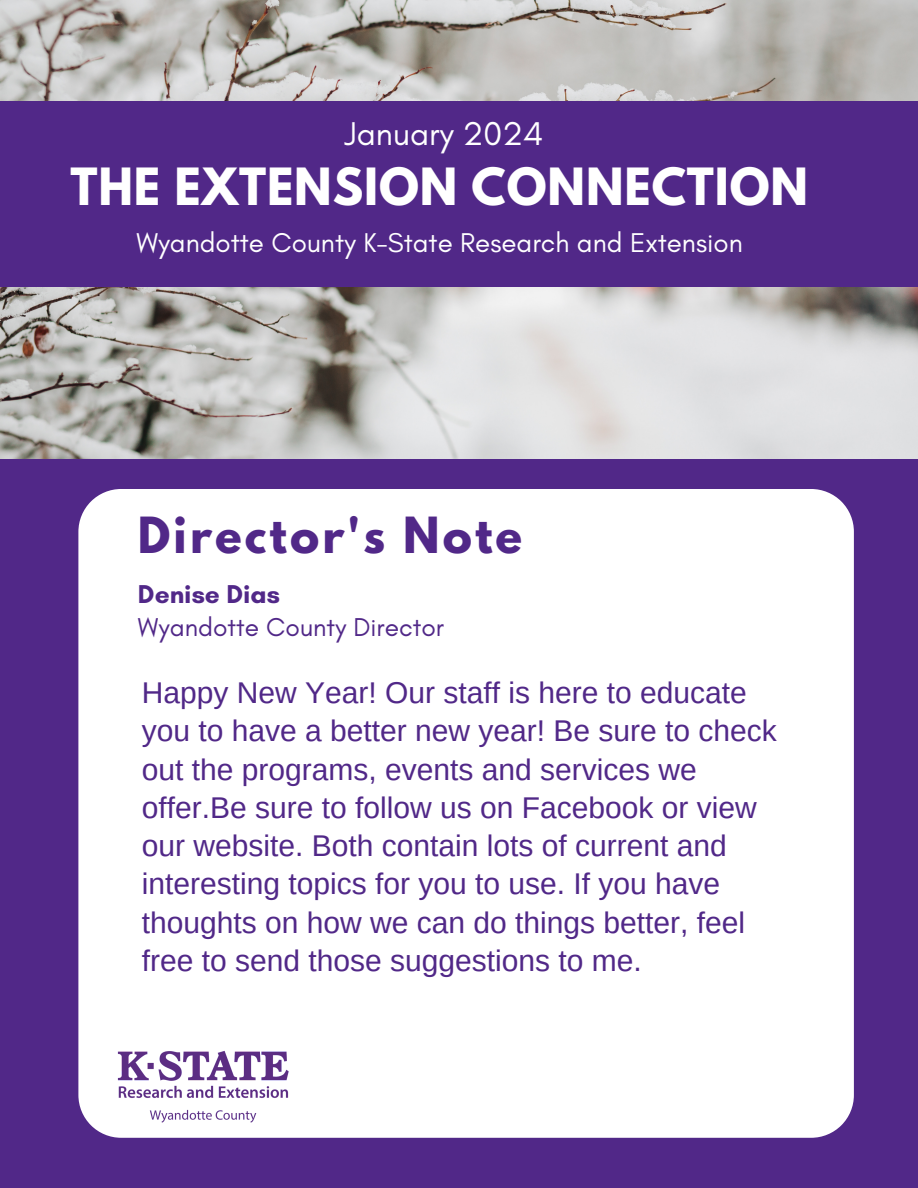
<style>
.page{position:relative;width:918px;height:1188px;background:#512888}
.page>*{position:absolute;margin:0;border:0;box-sizing:border-box;transform-origin:0 0}
.t1{font:700 45.45px "League Spartan";letter-spacing:.02em;color:#fff}
.t2{font:700 44.1px "League Spartan";letter-spacing:.07em;color:#512888}
.t3{font:33.6px "Glacial Indifference";color:#fff}
.t4{font:30px/38.2px "Arimo";color:#512888}
.t5{font:27.75px "Glacial Indifference";color:#fff}
.t6{font:26.25px "Glacial Indifference";color:#512888}
.t7{font:700 26.25px "Glacial Indifference";color:#512888}
</style>
<div class="page">
<img style="left:0;top:0;width:918px;height:459px">
<div style="left:0;top:102px;width:918px;height:184px;background:#512888"></div>
<div style="left:78px;top:489px;width:776px;height:649px;background:#fff"></div>
<img style="left:92px;top:1004px;width:223px;height:134px">
<p class="t3" style="left:345px;top:113px;width:200px">January 2024</p>
<p class="t1" style="left:70px;top:164px;width:739px">THE EXTENSION CONNECTION</p>
<p class="t5" style="left:136px;top:226px;width:608px">Wyandotte County K-State Research and Extension</p>
<p class="t2" style="left:138px;top:513px;width:386px">Director's Note</p>
<p class="t7" style="left:138px;top:578px;width:144px">Denise Dias</p>
<p class="t6" style="left:138px;top:611px;width:308px">Wyandotte County Director</p>
<p class="t4" style="left:142px;top:674px;width:637px">Happy New Year! Our staff is here to educate you to have a better new year! Be sure to check out the programs, events and services we offer.Be sure to follow us on Facebook or view our website. Both contain lots of current and interesting topics for you to use. If you have thoughts on how we can do things better, feel free to send those suggestions to me.</p>
</div>
